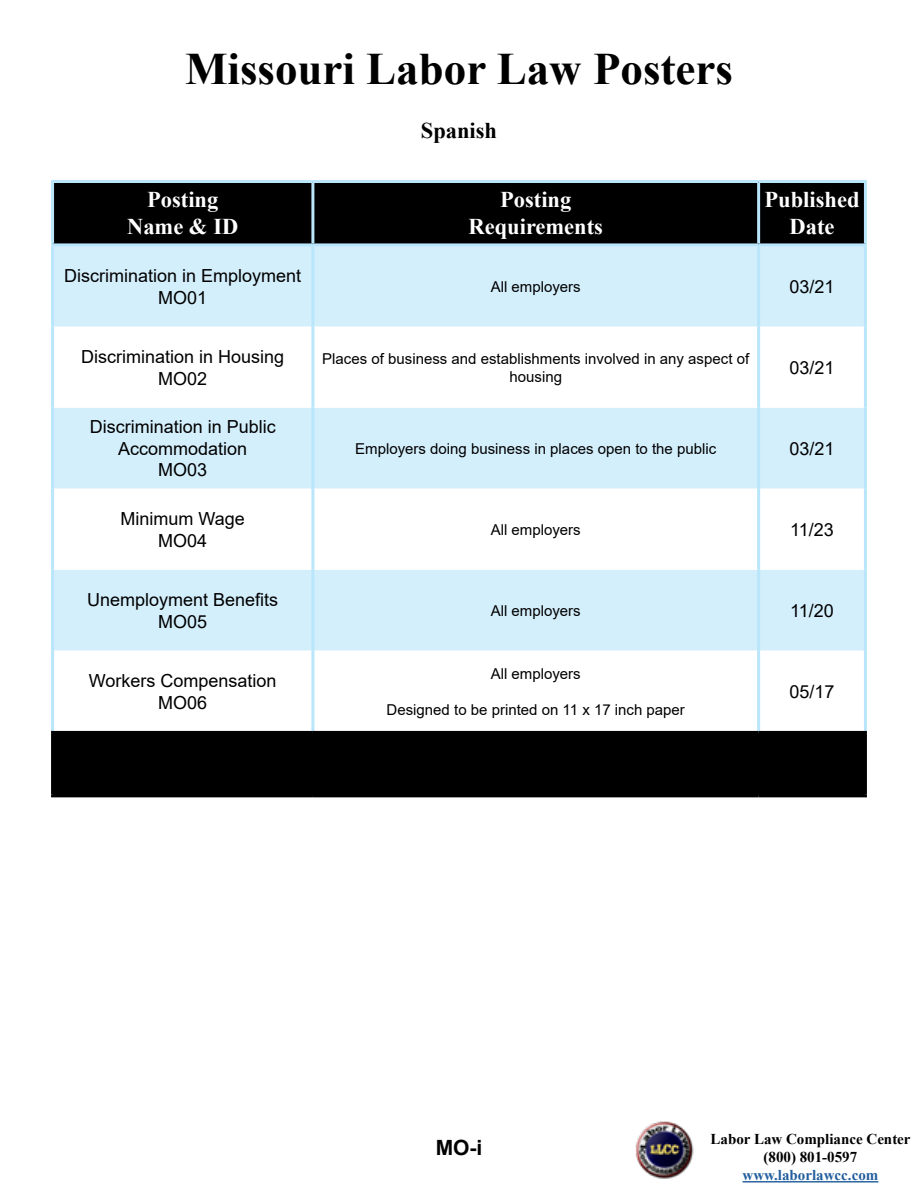
<style>
.page{position:relative;width:918px;height:1188px;background:#fff}
.page>*{position:absolute;margin:0;border:0;box-sizing:border-box;transform-origin:0 0}
.t1{font:700 45px "Times New Roman";color:#000}
.t2{font:700 22.5px/27px "Times New Roman";color:#fff;text-align:center}
.t3{font:700 22.5px "Times New Roman";color:#000}
.t4{font:700 21px "Arial";color:#000}
.t5{font:18px/21.6px "Arial";color:#000;text-align:center}
.t6{font:15px/18px "Arial";color:#000;text-align:center}
.t7{font:700 15px/18px "Times New Roman";color:#000;text-align:center}
.t8{font:700 15px "Times New Roman";color:#215e9e}
</style>
<div class="page">
<div style="left:54px;top:183px;width:810px;height:611px;background:#000"></div>
<div style="left:54px;top:246px;width:810px;height:81px;background:#d4effc"></div>
<svg style="left:54px;top:327px;width:810px;height:404px"></svg>
<hr style="left:51px;top:180px;width:262px;height:3px;background:#b9e6fa">
<hr style="left:51px;top:183px;width:3px;height:60px;background:#b9e6fa">
<hr style="left:51px;top:243px;width:262px;height:3px;background:#b9e6fa">
<hr style="left:51px;top:327px;width:3px;height:81px;background:#b9e6fa">
<hr style="left:51px;top:408px;width:3px;height:81px;background:#b9e6fa">
<hr style="left:864px;top:408px;width:3px;height:81px;background:#b9e6fa">
<hr style="left:51px;top:489px;width:3px;height:81px;background:#b9e6fa">
<hr style="left:864px;top:489px;width:3px;height:81px;background:#b9e6fa">
<hr style="left:51px;top:570px;width:3px;height:81px;background:#b9e6fa">
<hr style="left:864px;top:570px;width:3px;height:81px;background:#b9e6fa">
<hr style="left:51px;top:651px;width:3px;height:80px;background:#b9e6fa">
<hr style="left:864px;top:651px;width:3px;height:80px;background:#b9e6fa">
<hr style="left:311px;top:246px;width:3px;height:81px;background:#b9e6fa">
<hr style="left:311px;top:327px;width:3px;height:81px;background:#b9e6fa">
<hr style="left:311px;top:408px;width:3px;height:81px;background:#b9e6fa">
<hr style="left:311px;top:489px;width:3px;height:81px;background:#b9e6fa">
<hr style="left:311px;top:570px;width:3px;height:81px;background:#b9e6fa">
<hr style="left:311px;top:651px;width:3px;height:80px;background:#b9e6fa">
<hr style="left:757px;top:246px;width:3px;height:81px;background:#b9e6fa">
<hr style="left:757px;top:408px;width:3px;height:81px;background:#b9e6fa">
<hr style="left:757px;top:489px;width:3px;height:81px;background:#b9e6fa">
<hr style="left:757px;top:570px;width:3px;height:81px;background:#b9e6fa">
<hr style="left:757px;top:651px;width:3px;height:80px;background:#b9e6fa">
<hr style="left:311px;top:734px;width:3px;height:60px;background:#000">
<hr style="left:759px;top:180px;width:108px;height:3px;background:#b9e6fa">
<hr style="left:864px;top:183px;width:3px;height:60px;background:#b9e6fa">
<hr style="left:759px;top:243px;width:108px;height:3px;background:#b9e6fa">
<hr style="left:313px;top:180px;width:446px;height:3px;background:#b9e6fa">
<hr style="left:313px;top:243px;width:446px;height:3px;background:#b9e6fa">
<hr style="left:311px;top:183px;width:3px;height:60px;background:#b9e6fa">
<hr style="left:757px;top:183px;width:3px;height:60px;background:#b9e6fa">
<hr style="left:757px;top:327px;width:3px;height:81px;background:#b9e6fa">
<hr style="left:864px;top:327px;width:3px;height:81px;background:#b9e6fa">
<hr style="left:51px;top:246px;width:3px;height:81px;background:#b9e6fa">
<hr style="left:864px;top:246px;width:3px;height:81px;background:#b9e6fa">
<hr style="left:757px;top:734px;width:3px;height:60px;background:#000">
<hr style="left:51px;top:731px;width:262px;height:3px;background:#000">
<hr style="left:51px;top:734px;width:3px;height:60px;background:#000">
<hr style="left:313px;top:731px;width:446px;height:3px;background:#000">
<hr style="left:759px;top:731px;width:108px;height:3px;background:#000">
<hr style="left:864px;top:734px;width:3px;height:60px;background:#000">
<hr style="left:51px;top:794px;width:262px;height:3px;background:#000">
<hr style="left:313px;top:794px;width:446px;height:3px;background:#000">
<hr style="left:759px;top:794px;width:108px;height:3px;background:#000">
<hr style="left:743px;top:1181px;width:135px;height:2px;background:#215e9e">
<img style="left:635px;top:1121px;width:59px;height:58px">
<h1 class="t1" style="left:185px;top:37px;width:549px">Missouri Labor Law Posters</h1>
<h2 class="t3" style="left:421px;top:115px;width:78px">Spanish</h2>
<h2 class="t2" style="left:127px;top:186px;width:113px">Posting<br>Name &amp; ID</h2>
<h2 class="t2" style="left:469px;top:186px;width:136px">Posting<br>Requirements</h2>
<h2 class="t2" style="left:765px;top:186px;width:97px">Published<br>Date</h2>
<p class="t5" style="left:64px;top:265px;width:239px">Discrimination in Employment<br>MO01</p>
<p class="t6" style="left:491px;top:277px;width:92px">All employers</p>
<p class="t5" style="left:790px;top:276px;width:47px">03/21</p>
<p class="t5" style="left:81px;top:346px;width:205px">Discrimination in Housing<br>MO02</p>
<p class="t6" style="left:322px;top:349px;width:428px">Places of business and establishments involved in any aspect of housing</p>
<p class="t5" style="left:790px;top:357px;width:47px">03/21</p>
<p class="t5" style="left:90px;top:416px;width:188px">Discrimination in Public<br>Accommodation<br>MO03</p>
<p class="t6" style="left:355px;top:439px;width:363px">Employers doing business in places open to the public</p>
<p class="t5" style="left:790px;top:438px;width:47px">03/21</p>
<p class="t5" style="left:121px;top:508px;width:126px">Minimum Wage<br>MO04</p>
<p class="t6" style="left:491px;top:520px;width:92px">All employers</p>
<p class="t5" style="left:790px;top:519px;width:45px">11/23</p>
<p class="t5" style="left:87px;top:589px;width:193px">Unemployment Benefits<br>MO05</p>
<p class="t6" style="left:491px;top:601px;width:92px">All employers</p>
<p class="t5" style="left:790px;top:600px;width:45px">11/20</p>
<p class="t5" style="left:89px;top:670px;width:189px">Workers Compensation<br>MO06</p>
<p class="t6" style="left:491px;top:664px;width:92px">All employers</p>
<p class="t6" style="left:387px;top:700px;width:300px">Designed to be printed on 11 x 17 inch paper</p>
<p class="t5" style="left:790px;top:681px;width:47px">05/17</p>
<h3 class="t4" style="left:436px;top:1133px;width:48px">MO-i</h3>
<p class="t7" style="left:711px;top:1130px;width:202px">Labor Law Compliance Center (800) 801-0597</p>
<p class="t8" style="left:743px;top:1164px;width:137px">www.laborlawcc.com</p>
</div>
